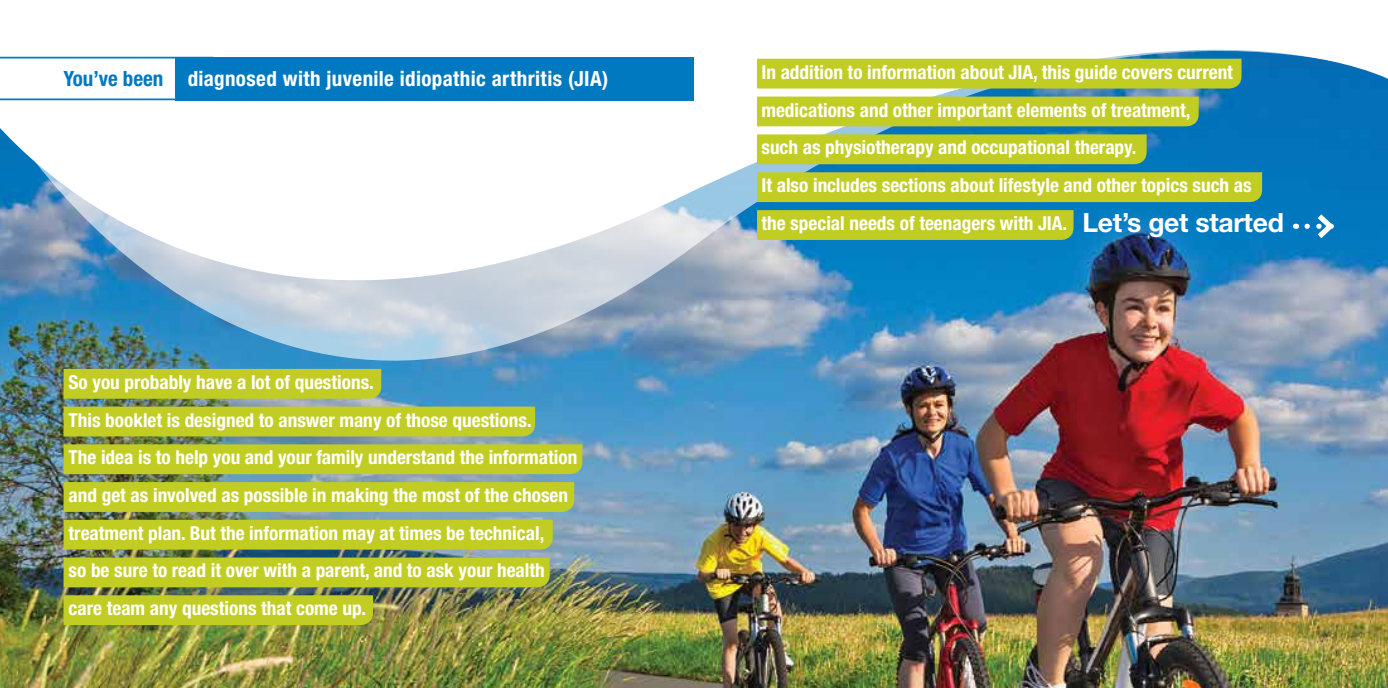
<style>
.page{position:relative;width:1388px;height:688px;background:#fff}
.page>*{position:absolute;margin:0;border:0;box-sizing:border-box;transform-origin:0 0}
.t1{font:700 26.6px "Helvetica Neue LT Std";letter-spacing:-.01em;color:#fff}
.t2{font:700 condensed 21px "Helvetica Neue LT Std";letter-spacing:.02em;color:#fff}
.t3{font:700 condensed 19.25px/37.6px "Helvetica Neue LT Std";color:#fff}
.s1{color:#0079c1}
</style>
<div class="page">
<img style="left:1px;top:436px;width:1386px;height:251px">
<img style="left:1px;top:49px;width:1386px;height:387px">
<div style="left:64px;top:406px;width:471px;height:30px;background:#c2cd23"></div>
<div style="left:64px;top:369px;width:317px;height:29px;background:#c2cd23"></div>
<div style="left:64px;top:444px;width:518px;height:30px;background:#c2cd23"></div>
<div style="left:64px;top:482px;width:510px;height:30px;background:#c2cd23"></div>
<div style="left:64px;top:519px;width:488px;height:30px;background:#c2cd23"></div>
<div style="left:64px;top:557px;width:485px;height:30px;background:#c2cd23"></div>
<div style="left:64px;top:595px;width:309px;height:30px;background:#c2cd23"></div>
<svg style="left:1306px;top:209px;width:31px;height:35px"></svg>
<div style="left:757px;top:59px;width:484px;height:29px;background:#c2cd23"></div>
<div style="left:757px;top:96px;width:441px;height:30px;background:#c2cd23"></div>
<div style="left:757px;top:134px;width:389px;height:30px;background:#c2cd23"></div>
<div style="left:757px;top:172px;width:504px;height:30px;background:#c2cd23"></div>
<div style="left:757px;top:210px;width:316px;height:30px;background:#c2cd23"></div>
<svg style="left:1px;top:57px;width:174px;height:43px"></svg>
<div style="left:175px;top:57px;width:519px;height:43px;background:#0079c1"></div>
<p class="t2" style="left:64px;top:66px;width:546px"><span class="s1">You’ve been</span> diagnosed with juvenile idiopathic arthritis (JIA)</p>
<p class="t3" style="left:69px;top:363px;width:510px">So you probably have a lot of questions.<br>This booklet is designed to answer many of those questions.<br>The idea is to help you and your family understand the information and get as involved as possible in making the most of the chosen treatment plan. But the information may at times be technical,<br>so be sure to read it over with a parent, and to ask your health care team any questions that come up.</p>
<p class="t3" style="left:761px;top:53px;width:491px">In addition to information about JIA, this guide covers current medications and other important elements of treatment,<br>such as physiotherapy and occupational therapy.<br>It also includes sections about lifestyle and other topics such as the special needs of teenagers with JIA.</p>
<h1 class="t1" style="left:1082px;top:205px;width:203px">Let’s get started</h1>
</div>
